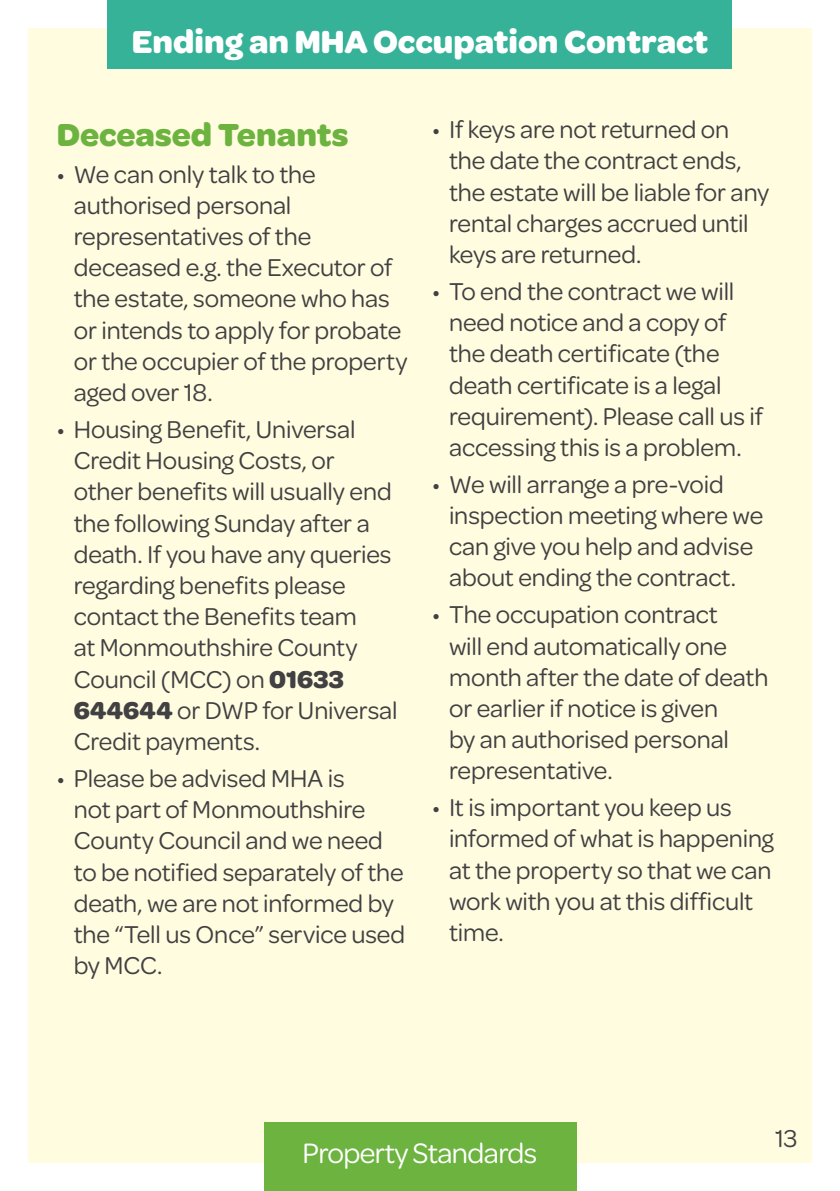
<style>
.page{position:relative;width:840px;height:1191px;background:#fff}
.page>*{position:absolute;margin:0;border:0;box-sizing:border-box;transform-origin:0 0}
.t1{font:700 34px "Omnes";color:#fff}
.t2{font:700 34px "Omnes";color:#6cb33f}
.t3{font:30px "Omnes";letter-spacing:-.02em;color:#fff}
.t4{font:26px/31.2px "Omnes";letter-spacing:-.005em;color:#414042}
.s1{font-weight:700}
</style>
<div class="page">
<div style="left:28px;top:28px;width:783px;height:1134px;background:#fffcdf"></div>
<div style="left:108px;top:0;width:623px;height:68px;background:#36b298"></div>
<div style="left:264px;top:1123px;width:311px;height:68px;background:#6cb33f"></div>
<h1 class="t1" style="left:132px;top:17px;width:577px">Ending an MHA Occupation Contract</h1>
<h1 class="t2" style="left:57px;top:110px;width:293px">Deceased Tenants</h1>
<p class="t4" style="left:74px;top:157px;width:335px;text-indent:-17px">• We can only talk to the authorised personal representatives of the deceased e.g. the Executor of the estate, someone who has or intends to apply for probate or the occupier of the property aged over 18.</p>
<p class="t4" style="left:74px;top:412px;width:325px;text-indent:-17px">• Housing Benefit, Universal<br>Credit Housing Costs, or other benefits will usually end the following Sunday after a death. If you have any queries regarding benefits please contact the Benefits team<br>at Monmouthshire County<br>Council (MCC) on <span class="s1">01633<br>644644</span> or DWP for Universal<br>Credit payments.</p>
<p class="t4" style="left:74px;top:761px;width:333px;text-indent:-17px">• Please be advised MHA is<br>not part of Monmouthshire<br>County Council and we need to be notified separately of the death, we are not informed by the “Tell us Once” service used by MCC.</p>
<p class="t4" style="left:449px;top:112px;width:321px;text-indent:-17px">• If keys are not returned on the date the contract ends, the estate will be liable for any rental charges accrued until keys are returned.</p>
<p class="t4" style="left:449px;top:274px;width:315px;text-indent:-17px">• To end the contract we will need notice and a copy of the death certificate (the death certificate is a legal requirement). Please call us if accessing this is a problem.</p>
<p class="t4" style="left:449px;top:467px;width:316px;text-indent:-17px">• We will arrange a pre-void inspection meeting where we can give you help and advise about ending the contract.</p>
<p class="t4" style="left:449px;top:597px;width:321px;text-indent:-17px">• The occupation contract<br>will end automatically one month after the date of death or earlier if notice is given<br>by an authorised personal representative.</p>
<p class="t4" style="left:449px;top:790px;width:326px;text-indent:-17px">• It is important you keep us informed of what is happening at the property so that we can work with you at this difficult time.</p>
<p class="t3" style="left:302px;top:1132px;width:236px">Property Standards</p>
<p class="t4" style="left:774px;top:1121px;width:24px">13</p>
</div>
